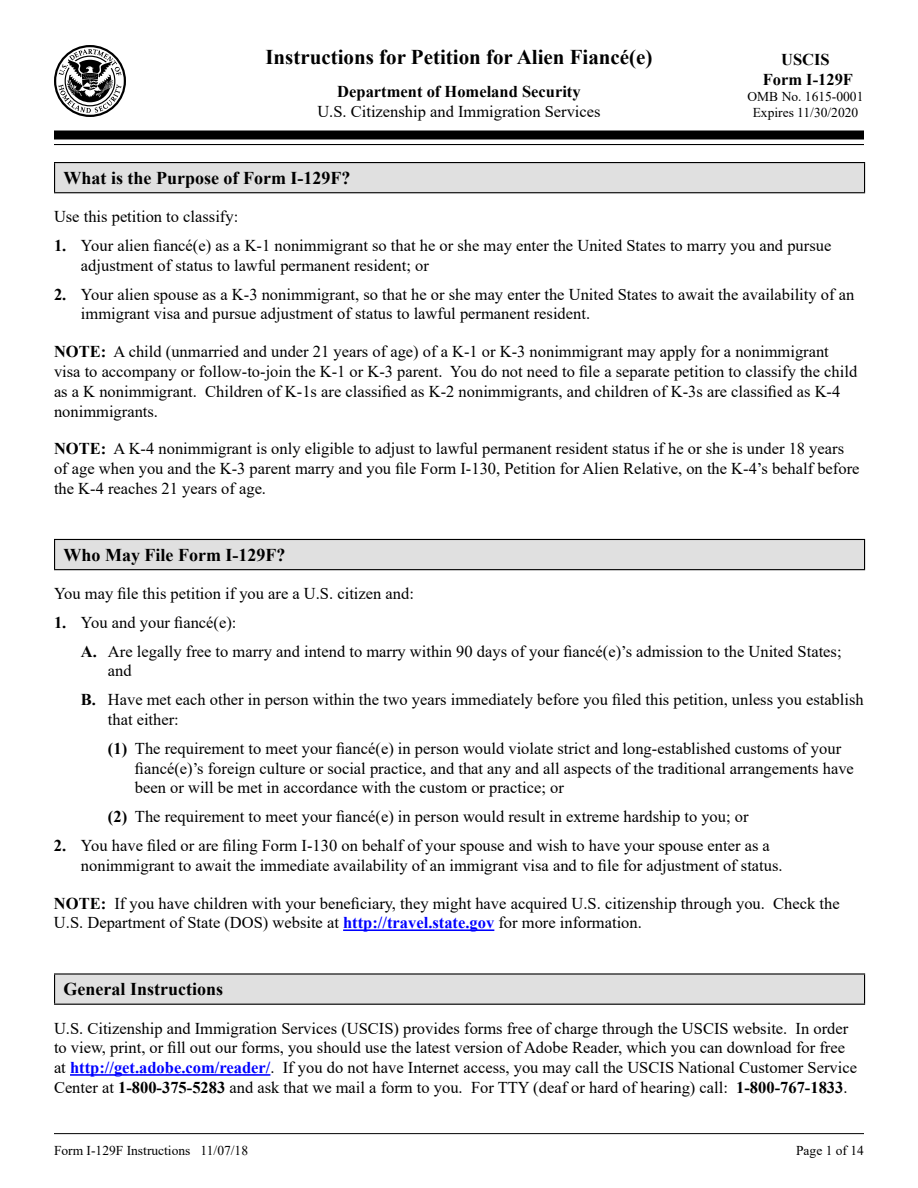
<style>
.page{position:relative;width:918px;height:1188px;background:#fff}
.page>*{position:absolute;margin:0;border:0;box-sizing:border-box;transform-origin:0 0}
.t1{font:700 21px "Times New Roman";color:#000}
.t2{font:700 18px "Times New Roman";color:#000}
.t3{font:16.5px/19.8px "Times New Roman";color:#000}
.t4{font:700 16.5px/19.8px "Times New Roman";color:#000;text-align:center}
.t5{font:13.5px/16.2px "Times New Roman";color:#000;text-align:center}
.s1{font-weight:700}
.s2{font-weight:700;color:#00f}
</style>
<div class="page">
<svg style="left:54px;top:45px;width:72px;height:72px"></svg>
<div style="left:54px;top:130px;width:810px;height:10px;background:#000"></div>
<hr style="left:54px;top:144px;width:810px;height:1px;background:#000">
<hr style="left:54px;top:1133px;width:810px;height:1px;background:#000">
<hr style="left:343px;top:929px;width:151px;height:2px;background:#00f">
<hr style="left:70px;top:1074px;width:200px;height:2px;background:#00f">
<div style="left:55px;top:163px;width:810px;height:30px;background:#e0e0e0"></div>
<hr style="left:54px;top:162px;width:811px;height:1px;background:#000">
<svg style="left:54px;top:163px;width:1px;height:29px"></svg>
<svg style="left:864px;top:163px;width:1px;height:29px"></svg>
<hr style="left:54px;top:192px;width:811px;height:1px;background:#000">
<div style="left:55px;top:539px;width:810px;height:31px;background:#e0e0e0"></div>
<hr style="left:54px;top:539px;width:811px;height:1px;background:#000">
<svg style="left:54px;top:540px;width:1px;height:29px"></svg>
<svg style="left:864px;top:540px;width:1px;height:29px"></svg>
<hr style="left:54px;top:569px;width:811px;height:1px;background:#000">
<div style="left:55px;top:974px;width:810px;height:30px;background:#e0e0e0"></div>
<hr style="left:54px;top:973px;width:811px;height:2px;background:#000">
<svg style="left:54px;top:975px;width:1px;height:29px"></svg>
<svg style="left:864px;top:975px;width:1px;height:29px"></svg>
<hr style="left:54px;top:1004px;width:811px;height:1px;background:#000">
<p class="t1" style="left:265px;top:42px;width:389px">Instructions for Petition for Alien Fiancé(e)</p>
<p class="t4" style="left:337px;top:81px;width:245px">Department of Homeland Security</p>
<p class="t3" style="left:317px;top:101px;width:285px">U.S. Citizenship and Immigration Services</p>
<p class="t4" style="left:763px;top:49px;width:92px">USCIS<br>Form I-129F</p>
<p class="t5" style="left:748px;top:88px;width:117px">OMB No. 1615-0001<br>Expires 11/30/2020</p>
<p class="t2" style="left:64px;top:165px;width:288px">What is the Purpose of Form I-129F?</p>
<p class="t3" style="left:54px;top:206px;width:186px">Use this petition to classify:</p>
<p class="t3" style="left:81px;top:235px;width:752px;text-indent:-27px"><span class="s1">1.</span> Your alien fiancé(e) as a K-1 nonimmigrant so that he or she may enter the United States to marry you and pursue adjustment of status to lawful permanent resident; or</p>
<p class="t3" style="left:81px;top:284px;width:775px;text-indent:-27px"><span class="s1">2.</span> Your alien spouse as a K-3 nonimmigrant, so that he or she may enter the United States to await the availability of an immigrant visa and pursue adjustment of status to lawful permanent resident.</p>
<p class="t3" style="left:54px;top:341px;width:805px"><span class="s1">NOTE:</span> A child (unmarried and under 21 years of age) of a K-1 or K-3 nonimmigrant may apply for a nonimmigrant visa to accompany or follow-to-join the K-1 or K-3 parent. You do not need to file a separate petition to classify the child as a K nonimmigrant. Children of K-1s are classified as K-2 nonimmigrants, and children of K-3s are classified as K-4 nonimmigrants.</p>
<p class="t3" style="left:54px;top:438px;width:807px"><span class="s1">NOTE:</span> A K-4 nonimmigrant is only eligible to adjust to lawful permanent resident status if he or she is under 18 years of age when you and the K-3 parent marry and you file Form I-130, Petition for Alien Relative, on the K-4’s behalf before the K-4 reaches 21 years of age.</p>
<p class="t2" style="left:64px;top:542px;width:223px">Who May File Form I-129F?</p>
<p class="t3" style="left:54px;top:583px;width:361px">You may file this petition if you are a U.S. citizen and:</p>
<p class="t3" style="left:81px;top:607px;width:762px;line-height:28.8px;text-indent:-27px"><span class="s1">1.</span> You and your fiancé(e):<br><span class="s1">A.</span> Are legally free to marry and intend to marry within 90 days of your fiancé(e)’s admission to the United States;</p>
<p class="t3" style="left:81px;top:656px;width:784px;line-height:28.8px;text-indent:27px">and<br><span class="s1">B.</span> Have met each other in person within the two years immediately before you filed this petition, unless you establish</p>
<p class="t3" style="left:108px;top:705px;width:735px;line-height:28.8px">that either:<br><span class="s1">(1)</span> The requirement to meet your fiancé(e) in person would violate strict and long-established customs of your</p>
<p class="t3" style="left:135px;top:758px;width:720px">fiancé(e)’s foreign culture or social practice, and that any and all aspects of the traditional arrangements have been or will be met in accordance with the custom or practice; or</p>
<p class="t3" style="left:108px;top:806px;width:642px"><span class="s1">(2)</span> The requirement to meet your fiancé(e) in person would result in extreme hardship to you; or</p>
<p class="t3" style="left:81px;top:835px;width:703px;text-indent:-27px"><span class="s1">2.</span> You have filed or are filing Form I-130 on behalf of your spouse and wish to have your spouse enter as a nonimmigrant to await the immediate availability of an immigrant visa and to file for adjustment of status.</p>
<p class="t3" style="left:54px;top:893px;width:787px"><span class="s1">NOTE:</span> If you have children with your beneficiary, they might have acquired U.S. citizenship through you. Check the<br>U.S. Department of State (DOS) website at <span class="s2">http://travel.state.gov</span> for more information.</p>
<p class="t2" style="left:64px;top:976px;width:161px">General Instructions</p>
<p class="t3" style="left:54px;top:1018px;width:805px">U.S. Citizenship and Immigration Services (USCIS) provides forms free of charge through the USCIS website. In order to view, print, or fill out our forms, you should use the latest version of Adobe Reader, which you can download for free at <span class="s2">http://get.adobe.com/reader/</span>. If you do not have Internet access, you may call the USCIS National Customer Service Center at <span class="s1">1-800-375-5283</span> and ask that we mail a form to you. For TTY (deaf or hard of hearing) call: <span class="s1">1-800-767-1833</span>.</p>
<p class="t5" style="left:54px;top:1142px;width:196px">Form I-129F Instructions 11/07/18</p>
<p class="t5" style="left:796px;top:1142px;width:69px">Page 1 of 14</p>
</div>
